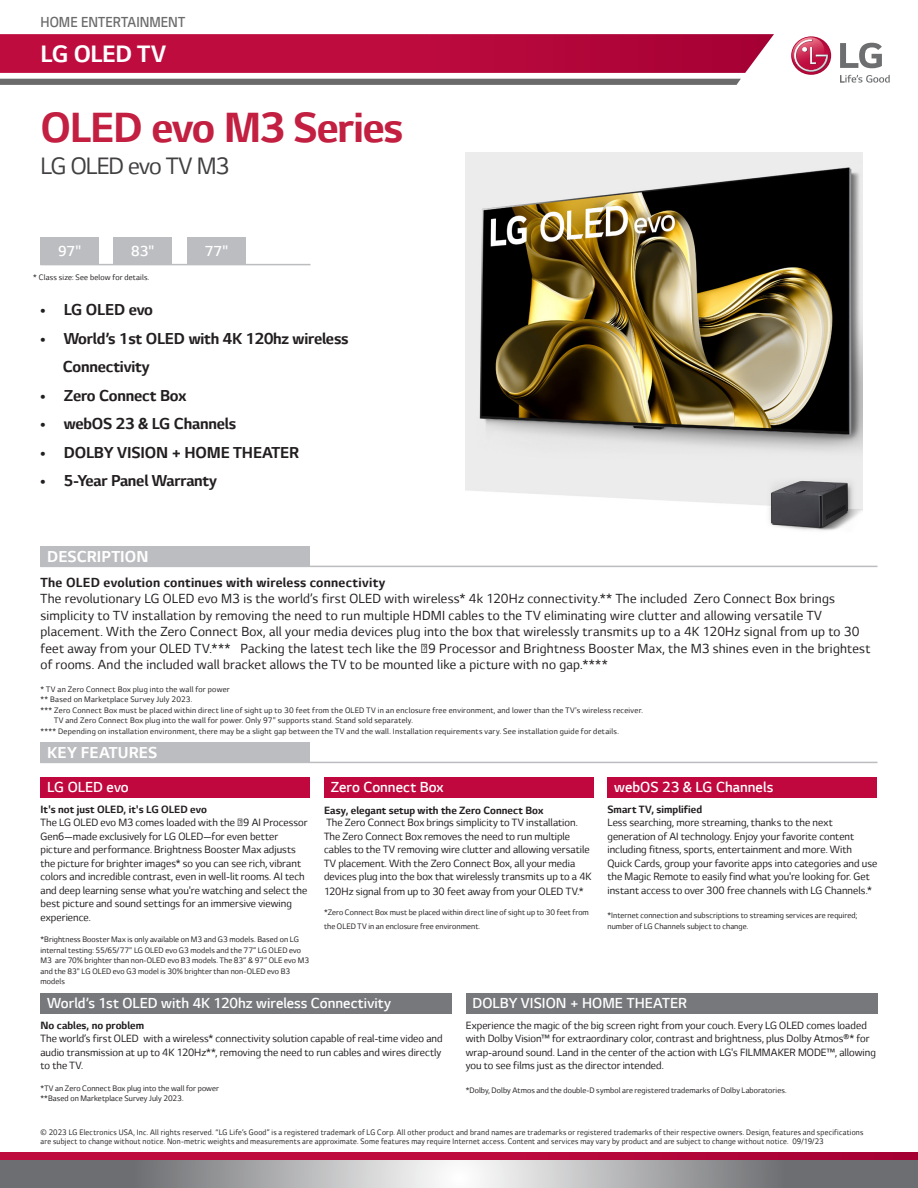
<style>
.page{position:relative;width:918px;height:1188px;background:#fff}
.page>*{position:absolute;margin:0;border:0;box-sizing:border-box;transform-origin:0 0}
.t1{font:700 48px "LG Smart";letter-spacing:-.025em;color:#c21f41}
.t2{font:27px "LG Smart";letter-spacing:-.03em;color:#413f41}
.t3{font:700 27px "LG Smart";letter-spacing:-.015em;color:#fff}
.t4{font:700 18px "LG Smart";letter-spacing:-.01em;color:#231f20}
.HED{font:700 18px "LG Smart";letter-spacing:.005em;color:#fff}
.HED-2{font:300 16.5px "LG Smart";color:#fff}
.t5{font:300 16.5px "LG Smart";color:#6c6b6c;scale:.91 1}
.Body{font:15px/16.5px "LG Smart";letter-spacing:.015em;color:#231f20}
.Body-2{font:700 15px "LG Smart";letter-spacing:.015em;color:#231f20}
.Body-3{font:12px/13.5px "LG Smart";letter-spacing:.005em;color:#231f20}
.Body-4{font:700 12px "LG Smart";letter-spacing:.005em;color:#231f20}
.Body-5{font:9px/10.5px "LG Smart";letter-spacing:.015em;color:#231f20}
.Legal_text{font:9px/9px "LG Smart";letter-spacing:.03em;color:#231f20;scale:.95 1}
.Legal_text-2{font:9px "LG Smart";letter-spacing:.03em;color:#231f20}
</style>
<div class="page">
<svg style="left:0;top:34px;width:774px;height:39px;background:#ba0f41"></svg>
<svg style="left:0;top:79px;width:741px;height:6px;background:#6d6d6d"></svg>
<svg style="left:840px;top:75px;width:50px;height:8px"></svg>
<svg style="left:840px;top:43px;width:42px;height:25px"></svg>
<svg style="left:791px;top:36px;width:40px;height:39px"></svg>
<svg style="left:0;top:1153px;width:918px;height:8px;background:#b51b49"></svg>
<svg style="left:0;top:1161px;width:918px;height:27px;background:#a0a1a3"></svg>
<div style="left:40px;top:238px;width:59px;height:27px;background:#bcbdc0"></div>
<hr style="left:40px;top:264px;width:270px;height:1px;background:#bcbdc0">
<div style="left:114px;top:238px;width:58px;height:27px;background:#bcbdc0"></div>
<div style="left:187px;top:238px;width:59px;height:27px;background:#bcbdc0"></div>
<img style="left:465px;top:153px;width:398px;height:378px">
<div style="left:40px;top:546px;width:270px;height:20px;background:#bcbdc0"></div>
<hr style="left:40px;top:566px;width:838px;height:1px;background:#bcbdc0">
<hr style="left:40px;top:762px;width:838px;height:1px;background:#bcbdc0">
<div style="left:40px;top:993px;width:412px;height:20px;background:#76787b"></div>
<div style="left:40px;top:777px;width:270px;height:20px;background:#c0073e"></div>
<div style="left:324px;top:777px;width:270px;height:20px;background:#c0073e"></div>
<div style="left:466px;top:993px;width:412px;height:20px;background:#76787b"></div>
<div style="left:608px;top:777px;width:270px;height:20px;background:#c0073e"></div>
<div style="left:40px;top:742px;width:270px;height:20px;background:#bcbdc0"></div>
<h3 class="t5" style="left:40px;top:13px;width:161px">HOME ENTERTAINMENT</h3>
<h2 class="t3" style="left:40px;top:38px;width:127px">LG OLED TV</h2>
<p class="t1" style="left:40px;top:101px;width:364px">OLED evo M3 Series</p>
<p class="t2" style="left:40px;top:151px;width:190px">LG OLED evo TV M3</p>
<p class="HED-2" style="left:58px;top:242px;width:25px">97"</p>
<p class="HED-2" style="left:131px;top:242px;width:25px">83"</p>
<p class="HED-2" style="left:205px;top:242px;width:25px">77"</p>
<p class="Legal_text-2" style="left:33px;top:273px;width:118px">* Class size: See below for details.</p>
<p class="t4" style="left:40px;top:300px;width:114px">• LG OLED evo</p>
<p class="t4" style="left:40px;top:328px;width:310px">• World’s 1st OLED with 4K 120hz wireless</p>
<p class="t4" style="left:63px;top:357px;width:88px">Connectivity</p>
<p class="t4" style="left:40px;top:385px;width:147px">• Zero Connect Box</p>
<p class="t4" style="left:40px;top:414px;width:197px">• webOS 23 &amp; LG Channels</p>
<p class="t4" style="left:40px;top:442px;width:260px">• DOLBY VISION + HOME THEATER</p>
<p class="t4" style="left:40px;top:471px;width:178px">• 5-Year Panel Warranty</p>
<p class="HED" style="left:47px;top:546px;width:103px">DESCRIPTION</p>
<p class="Body-2" style="left:40px;top:574px;width:346px">The OLED evolution continues with wireless connectivity</p>
<p class="Body" style="left:40px;top:591px;width:832px">The revolutionary LG OLED evo M3 is the world’s first OLED with wireless* 4k 120Hz connectivity.** The included Zero Connect Box brings simplicity to TV installation by removing the need to run multiple HDMI cables to the TV eliminating wire clutter and allowing versatile TV placement. With the Zero Connect Box, all your media devices plug into the box that wirelessly transmits up to a 4K 120Hz signal from up to 30 feet away from your OLED TV.*** Packing the latest tech like the α9 Processor and Brightness Booster Max, the M3 shines even in the brightest of rooms. And the included wall bracket allows the TV to be mounted like a picture with no gap.****</p>
<p class="Body-5" style="left:40px;top:684px;width:191px">* TV an Zero Connect Box plug into the wall for power</p>
<p class="Body-5" style="left:40px;top:694px;width:153px">** Based on Marketplace Survey July 2023.</p>
<p class="Body-5" style="left:40px;top:705px;width:604px">*** Zero Connect Box must be placed within direct line of sight up to 30 feet from the OLED TV in an enclosure free environment, and lower than the TV's wireless receiver.</p>
<p class="Body-5" style="left:54px;top:715px;width:361px">TV and Zero Connect Box plug into the wall for power. Only 97" supports stand. Stand sold separately.</p>
<p class="Body-5" style="left:40px;top:726px;width:580px">**** Depending on installation environment, there may be a slight gap between the TV and the wall. Installation requirements vary. See installation guide for details.</p>
<p class="HED" style="left:47px;top:742px;width:111px">KEY FEATURES</p>
<p class="HED-2" style="left:614px;top:778px;width:161px">webOS 23 &amp; LG Channels</p>
<p class="Body-4" style="left:608px;top:802px;width:96px">Smart TV, simplified</p>
<p class="Body-3" style="left:608px;top:816px;width:271px">Less searching, more streaming, thanks to the next generation of AI technology. Enjoy your favorite content including fitness, sports, entertainment and more. With Quick Cards, group your favorite apps into categories and use the Magic Remote to easily find what you're looking for. Get instant access to over 300 free channels with LG Channels.*</p>
<p class="Body-5" style="left:608px;top:910px;width:251px">*Internet connection and subscriptions to streaming services are required; number of LG Channels subject to change.</p>
<p class="HED-2" style="left:47px;top:778px;width:83px">LG OLED evo</p>
<p class="HED-2" style="left:331px;top:778px;width:114px">Zero Connect Box</p>
<p class="Body-4" style="left:40px;top:802px;width:168px">It's not just OLED, it's LG OLED evo</p>
<p class="Body-3" style="left:40px;top:816px;width:269px">The LG OLED evo M3 comes loaded with the α9 AI Processor Gen6—made exclusively for LG OLED—for even better picture and performance. Brightness Booster Max adjusts the picture for brighter images* so you can see rich, vibrant colors and incredible contrast, even in well-lit rooms. AI tech and deep learning sense what you're watching and select the best picture and sound settings for an immersive viewing experience.</p>
<p class="Body-5" style="left:40px;top:934px;width:270px">*Brightness Booster Max is only available on M3 and G3 models. Based on LG internal testing: 55/65/77" LG OLED evo G3 models and the 77” LG OLED evo M3 are 70% brighter than non-OLED evo B3 models. The 83” &amp; 97” OLE evo M3 and the 83" LG OLED evo G3 model is 30% brighter than non-OLED evo B3 models</p>
<p class="HED-2" style="left:47px;top:994px;width:345px">World’s 1st OLED with 4K 120hz wireless Connectivity</p>
<p class="Body-4" style="left:324px;top:803px;width:221px">Easy, elegant setup with the Zero Connect Box</p>
<p class="Body-3" style="left:324px;top:816px;width:269px">The Zero Connect Box brings simplicity to TV installation.<br>The Zero Connect Box removes the need to run multiple cables to the TV removing wire clutter and allowing versatile TV placement. With the Zero Connect Box, all your media devices plug into the box that wirelessly transmits up to a 4K</p>
<p class="Body-3" style="left:324px;top:884px;width:261px">120Hz signal from up to 30 feet away from your OLED TV.*</p>
<p class="Body-5" style="left:324px;top:905px;width:266px;line-height:14.1px">*Zero Connect Box must be placed within direct line of sight up to 30 feet from the OLED TV in an enclosure free environment.</p>
<p class="HED-2" style="left:472px;top:994px;width:216px">DOLBY VISION + HOME THEATER</p>
<p class="Body-4" style="left:40px;top:1018px;width:105px">No cables, no problem</p>
<p class="Body-3" style="left:40px;top:1032px;width:404px;text-align:justify">The world’s first OLED with a wireless* connectivity solution capable of real-time video and audio transmission at up to 4K 120Hz**, removing the need to run cables and wires directly to the TV.</p>
<p class="Body-5" style="left:40px;top:1083px;width:180px">*TV an Zero Connect Box plug into the wall for power</p>
<p class="Body-5" style="left:40px;top:1093px;width:145px">**Based on Marketplace Survey July 2023.</p>
<p class="Body-3" style="left:466px;top:1018px;width:412px">Experience the magic of the big screen right from your couch. Every LG OLED comes loaded with Dolby Vision™ for extraordinary color, contrast and brightness, plus Dolby Atmos®* for wrap-around sound. Land in the center of the action with LG's FILMMAKER MODE™, allowing you to see films just as the director intended.</p>
<p class="Body-5" style="left:466px;top:1085px;width:322px">*Dolby, Dolby Atmos and the double-D symbol are registered trademarks of Dolby Laboratories.</p>
<p class="Legal_text" style="left:40px;top:1128px;width:868px">© 2023 LG Electronics USA, Inc. All rights reserved. “LG Life’s Good” is a registered trademark of LG Corp. All other product and brand names are trademarks or registered trademarks of their respective owners. Design, features and specifications are subject to change without notice. Non-metric weights and measurements are approximate. Some features may require Internet access. Content and services may vary by product and are subject to change without notice. 09/19/23</p>
</div>
